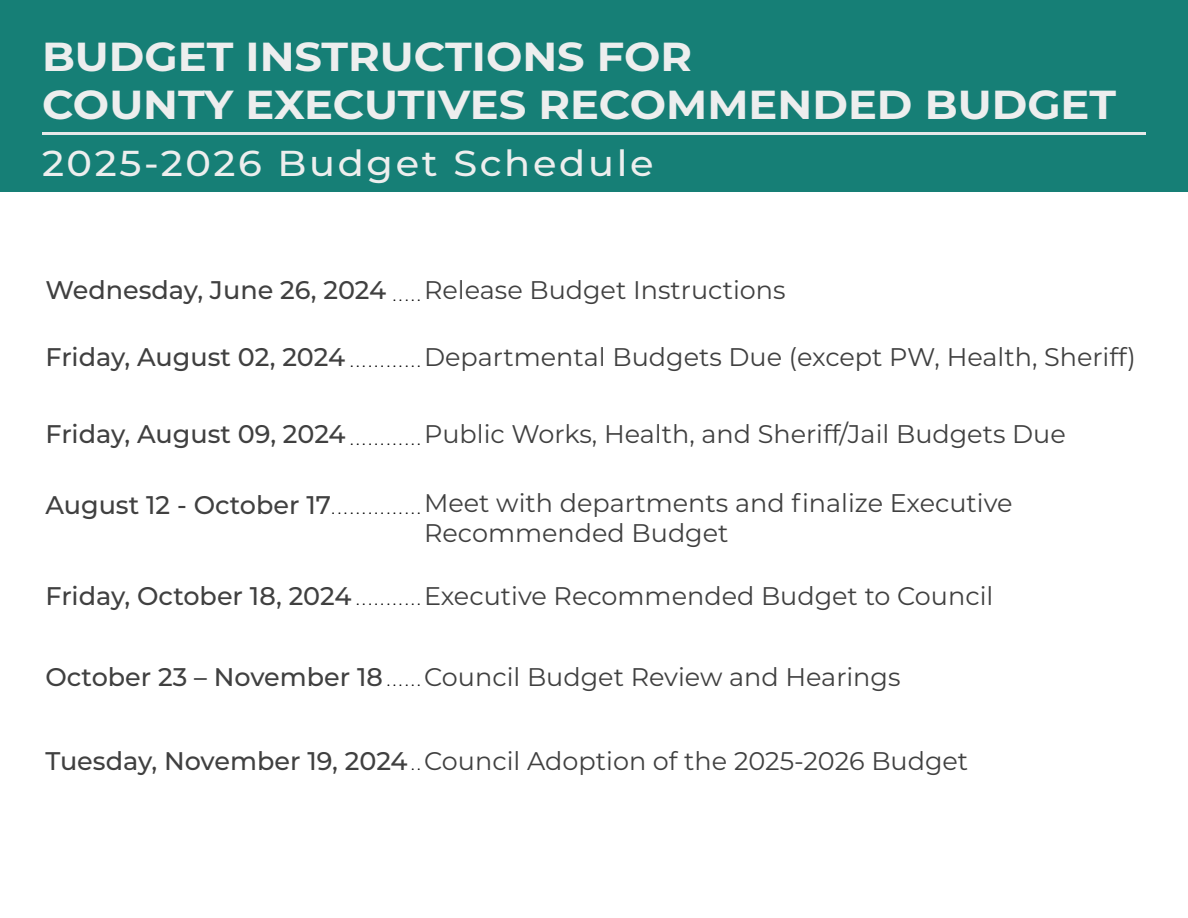
<style>
.page{position:relative;width:1188px;height:918px;background:#fff}
.page>*{position:absolute;margin:0;border:0;box-sizing:border-box;transform-origin:0 0}
.Title_page_sub_heading{font:700 40.5px "Montserrat";color:#edeeee;scale:1.06 1}
.Title_page_sub_heading-2{font:500 36px "Montserrat";letter-spacing:.07em;color:#edeeee;scale:1.06 1}
.t1{font:25.5px "Montserrat";color:#404040}
.s1{font-weight:500}
.s2{font-weight:200;color:#000}
</style>
<div class="page">
<div style="left:0;top:0;width:1188px;height:192px;background:#167f76"></div>
<hr style="left:42px;top:132px;width:1104px;height:3px;background:#e7e8e9">
<p class="Title_page_sub_heading" style="left:42px;top:27px;width:615px">BUDGET INSTRUCTIONS FOR</p>
<p class="Title_page_sub_heading" style="left:42px;top:76px;width:1015px">COUNTY EXECUTIVES RECOMMENDED BUDGET</p>
<p class="Title_page_sub_heading-2" style="left:42px;top:138px;width:578px">2025-2026 Budget Schedule</p>
<p class="t1" style="left:45px;top:272px;width:742px"><span class="s1">Wednesday, June 26, 2024</span> <span class="s2">.....</span>Release Budget Instructions</p>
<p class="t1" style="left:45px;top:340px;width:1092px"><span class="s1">Friday, August 02, 2024</span> <span class="s2">............</span>Departmental Budgets Due (except PW, Health, Sheriff)</p>
<p class="t1" style="left:45px;top:416px;width:1022px"><span class="s1">Friday, August 09, 2024</span> <span class="s2">............</span>Public Works, Health, and Sheriff/Jail Budgets Due</p>
<p class="t1" style="left:45px;top:485px;width:969px"><span class="s1">August 12 - October 17</span><span class="s2">...............</span>Meet with departments and finalize Executive</p>
<p class="t1" style="left:424px;top:516px;width:306px">Recommended Budget</p>
<p class="t1" style="left:45px;top:578px;width:950px"><span class="s1">Friday, October 18, 2024</span> <span class="s2">...........</span>Executive Recommended Budget to Council</p>
<p class="t1" style="left:45px;top:659px;width:857px"><span class="s1">October 23 – November 18</span> <span class="s2">......</span>Council Budget Review and Hearings</p>
<p class="t1" style="left:45px;top:743px;width:924px"><span class="s1">Tuesday, November 19, 2024</span> <span class="s2">..</span>Council Adoption of the 2025-2026 Budget</p>
</div>
